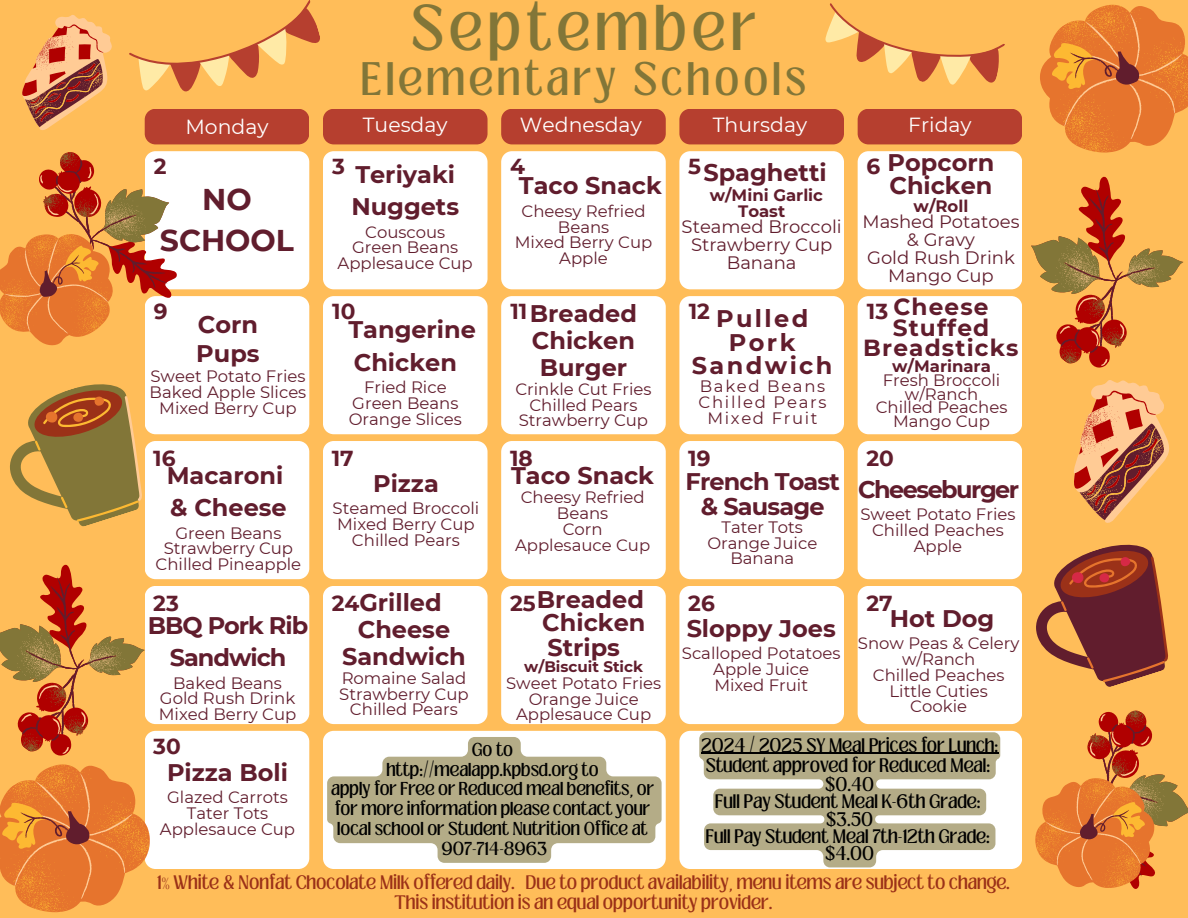
<style>
.page{position:relative;width:1188px;height:918px;background:#ffbd59}
.page>*{position:absolute;margin:0;border:0;box-sizing:border-box;transform-origin:0 0}
.t1{font:49.5px "Loubag";letter-spacing:.115em;color:#827638}
.t2{font:36px "Loubag";letter-spacing:.115em;color:#827638}
.t3{font:700 30px/41.7px "Montserrat";color:#611d2d;text-align:center}
.t4{font:700 24px/32.7px "Montserrat";color:#611d2d}
.t5{font:700 24px/24.8px "Montserrat";letter-spacing:-.035em;color:#611d2d;text-align:center}
.t6{font:700 24px/23.7px "Montserrat";letter-spacing:.1em;color:#611d2d;text-align:center}
.t7{font:700 24px/32.7px "Montserrat";letter-spacing:-.04em;color:#611d2d;text-align:center}
.t8{font:700 24px "Montserrat";letter-spacing:-.065em;color:#611d2d}
.t9{font:700 23.25px/20.2px "Montserrat";letter-spacing:.05em;color:#611d2d;text-align:center}
.t10{font:700 21.6px "Montserrat";color:#611d2d}
.t11{font:20.4px "Montserrat";color:#fff}
.t12{font:18px/18px "Montserrat";color:#611d2d;text-align:center}
.t13{font:16.5px/15.8px "Montserrat";color:#611d2d;text-align:center}
.t14{font:700 16.5px/15.8px "Montserrat";color:#611d2d;text-align:center}
.t15{font:16.5px/15.8px "Montserrat";letter-spacing:.1em;color:#611d2d;text-align:center}
.t16{font:700 15.15px "Montserrat";color:#611d2d}
.t17{font:15px/20.2px "Loubag";color:#9b3118;text-align:center}
.t18{font:15px/17.4px "Loubag";color:#000;text-align:center}
.t19{font:14.4px/19.6px "Loubag";color:#000;text-align:center}
.s1{font-size:21.6px}
</style>
<div class="page">
<div style="left:145px;top:109px;width:164px;height:35px;background:#b63f2f"></div>
<div style="left:323px;top:109px;width:165px;height:35px;background:#b63f2f"></div>
<div style="left:501px;top:109px;width:165px;height:35px;background:#b63f2f"></div>
<div style="left:679px;top:109px;width:165px;height:35px;background:#b63f2f"></div>
<div style="left:858px;top:109px;width:164px;height:35px;background:#b63f2f"></div>
<div style="left:323px;top:151px;width:165px;height:138px;background:#fff"></div>
<div style="left:323px;top:296px;width:165px;height:138px;background:#fff"></div>
<div style="left:501px;top:151px;width:165px;height:138px;background:#fff"></div>
<div style="left:501px;top:296px;width:165px;height:138px;background:#fff"></div>
<div style="left:679px;top:151px;width:165px;height:138px;background:#fff"></div>
<div style="left:679px;top:296px;width:165px;height:138px;background:#fff"></div>
<div style="left:858px;top:151px;width:164px;height:138px;background:#fff"></div>
<div style="left:858px;top:296px;width:164px;height:138px;background:#fff"></div>
<div style="left:323px;top:441px;width:165px;height:138px;background:#fff"></div>
<div style="left:501px;top:441px;width:165px;height:138px;background:#fff"></div>
<div style="left:679px;top:441px;width:165px;height:138px;background:#fff"></div>
<div style="left:858px;top:441px;width:164px;height:138px;background:#fff"></div>
<div style="left:323px;top:586px;width:165px;height:138px;background:#fff"></div>
<div style="left:501px;top:586px;width:165px;height:138px;background:#fff"></div>
<div style="left:679px;top:586px;width:165px;height:138px;background:#fff"></div>
<div style="left:858px;top:586px;width:164px;height:138px;background:#fff"></div>
<div style="left:323px;top:731px;width:343px;height:138px;background:#fff"></div>
<div style="left:679px;top:731px;width:343px;height:138px;background:#fff"></div>
<svg style="left:825px;top:3px;width:180px;height:82px"></svg>
<svg style="left:129px;top:0;width:191px;height:92px"></svg>
<svg style="left:1036px;top:544px;width:132px;height:143px"></svg>
<svg style="left:1031px;top:176px;width:152px;height:192px"></svg>
<svg style="left:1035px;top:710px;width:153px;height:179px"></svg>
<svg style="left:1040px;top:4px;width:148px;height:149px"></svg>
<svg style="left:1074px;top:380px;width:95px;height:143px"></svg>
<svg style="left:22px;top:15px;width:90px;height:115px"></svg>
<svg style="left:0;top:151px;width:309px;height:762px"></svg>
<svg style="left:327px;top:737px;width:335px;height:126px;background:#cac4aa"></svg>
<svg style="left:699px;top:732px;width:301px;height:135px;background:#c5bfa3"></svg>
<hr style="left:701px;top:753px;width:297px;height:1px;background:#000">
<h1 class="t1" style="left:411px;top:-10px;width:347px">September</h1>
<h2 class="t2" style="left:361px;top:51px;width:446px">Elementary Schools</h2>
<p class="t11" style="left:185px;top:112px;width:84px">Monday</p>
<p class="t11" style="left:520px;top:111px;width:123px">Wednesday</p>
<p class="t11" style="left:713px;top:111px;width:96px">Thursday</p>
<p class="t11" style="left:908px;top:111px;width:65px">Friday</p>
<p class="t11" style="left:363px;top:111px;width:86px">Tuesday</p>
<h3 class="t10" style="left:154px;top:151px;width:14px">2</h3>
<h3 class="t10" style="left:332px;top:151px;width:14px">3</h3>
<h3 class="t10" style="left:510px;top:151px;width:16px">4</h3>
<h3 class="t4" style="left:351px;top:156px;width:109px">Teriyaki<br>Nuggets</h3>
<p class="t13" style="left:338px;top:223px;width:137px">Couscous<br>Green Beans<br>Applesauce Cup</p>
<h3 class="t4" style="left:519px;top:168px;width:145px">Taco Snack</h3>
<p class="t13" style="left:515px;top:203px;width:139px">Cheesy Refried<br>Beans<br>Mixed Berry Cup<br>Apple</p>
<h3 class="t3" style="left:160px;top:177px;width:136px">NO<br>SCHOOL</h3>
<h3 class="t4" style="left:888px;top:149px;width:108px;line-height:23.7px">Popcorn<br>Chicken</h3>
<p class="t14" style="left:914px;top:198px;width:56px">w/Roll</p>
<p class="t12" style="left:862px;top:212px;width:158px">Mashed Potatoes &amp; Gravy<br>Gold Rush Drink<br>Mango Cup</p>
<h3 class="t10" style="left:688px;top:151px;width:14px">5</h3>
<h3 class="t10" style="left:867px;top:151px;width:15px">6</h3>
<h3 class="t4" style="left:703px;top:155px;width:125px">Spaghetti</h3>
<p class="t14" style="left:710px;top:187px;width:115px">w/Mini Garlic<br>Toast</p>
<p class="t12" style="left:682px;top:217px;width:162px">Steamed Broccoli<br>Strawberry Cup<br>Banana</p>
<h3 class="t9" style="left:863px;top:296px;width:157px">Cheese<br>Stuffed<br>Breadsticks</h3>
<p class="t14" style="left:892px;top:357px;width:100px">w/Marinara</p>
<p class="t13" style="left:876px;top:373px;width:133px;line-height:13.5px">Fresh Broccoli w/Ranch<br>Chilled Peaches<br>Mango Cup</p>
<h3 class="t10" style="left:154px;top:295px;width:15px">9</h3>
<h3 class="t10" style="left:332px;top:295px;width:25px">10</h3>
<h3 class="t10" style="left:510px;top:295px;width:18px">11</h3>
<h3 class="t10" style="left:689px;top:295px;width:23px">12</h3>
<h3 class="t10" style="left:867px;top:295px;width:23px">13</h3>
<h3 class="t4" style="left:530px;top:299px;width:108px;line-height:27px;text-align:center">Breaded<br>Chicken<br>Burger</h3>
<p class="t13" style="left:515px;top:381px;width:138px">Crinkle Cut Fries<br>Chilled Pears<br>Strawberry Cup</p>
<h3 class="t6" style="left:692px;top:305px;width:142px">Pulled<br>Pork<br>Sandwich</h3>
<p class="t15" style="left:699px;top:378px;width:129px">Baked Beans<br>Chilled Pears<br>Mixed Fruit</p>
<h3 class="t4" style="left:196px;top:308px;width:65px;line-height:29.2px">Corn<br>Pups</h3>
<p class="t13" style="left:150px;top:368px;width:158px">Sweet Potato Fries<br>Baked Apple Slices<br>Mixed Berry Cup</p>
<h3 class="t4" style="left:348px;top:312px;width:129px">Tangerine<br>Chicken</h3>
<p class="t13" style="left:349px;top:379px;width:115px">Fried Rice<br>Green Beans<br>Orange Slices</p>
<h3 class="t10" style="left:153px;top:443px;width:24px">16</h3>
<h3 class="t10" style="left:332px;top:443px;width:23px">17</h3>
<h3 class="t10" style="left:510px;top:443px;width:24px">18</h3>
<h3 class="t10" style="left:688px;top:443px;width:24px">19</h3>
<h3 class="t10" style="left:867px;top:443px;width:29px">20</h3>
<h3 class="t4" style="left:167px;top:458px;width:121px">Macaroni &amp; Cheese</h3>
<p class="t13" style="left:156px;top:524px;width:147px">Green Beans<br>Strawberry Cup<br>Chilled Pineapple</p>
<h3 class="t4" style="left:511px;top:458px;width:145px">Taco Snack</h3>
<p class="t13" style="left:515px;top:489px;width:137px">Cheesy Refried<br>Beans<br>Corn<br>Applesauce Cup</p>
<h3 class="t5" style="left:686px;top:468px;width:156px">French Toast &amp; Sausage</h3>
<p class="t13" style="left:707px;top:518px;width:111px">Tater Tots<br>Orange Juice<br>Banana</p>
<h3 class="t4" style="left:373px;top:466px;width:67px">Pizza</h3>
<p class="t13" style="left:333px;top:500px;width:148px">Steamed Broccoli<br>Mixed Berry Cup<br>Chilled Pears</p>
<h3 class="t8" style="left:858px;top:472px;width:163px">Cheeseburger</h3>
<p class="t13" style="left:860px;top:506px;width:157px">Sweet Potato Fries<br>Chilled Peaches<br>Apple</p>
<h3 class="t4" style="left:537px;top:586px;width:110px;line-height:24.2px;text-align:justify">Breaded Chicken Strips</h3>
<p class="t16" style="left:524px;top:656px;width:120px">w/Biscuit Stick</p>
<p class="t13" style="left:506px;top:674px;width:157px">Sweet Potato Fries<br>Orange Juice<br>Applesauce Cup</p>
<h3 class="t4" style="left:332px;top:585px;width:111px"><span class="s1">24</span>Grilled</h3>
<h3 class="t4" style="left:358px;top:612px;width:94px">Cheese</h3>
<h3 class="t4" style="left:342px;top:639px;width:125px">Sandwich</h3>
<p class="t13" style="left:339px;top:670px;width:131px">Romaine Salad<br>Strawberry Cup<br>Chilled Pears</p>
<h3 class="t10" style="left:153px;top:588px;width:27px">23</h3>
<h3 class="t10" style="left:510px;top:588px;width:27px">25</h3>
<h3 class="t10" style="left:688px;top:588px;width:28px">26</h3>
<h3 class="t10" style="left:867px;top:588px;width:28px">27</h3>
<h3 class="t4" style="left:890px;top:601px;width:106px">Hot Dog</h3>
<p class="t13" style="left:858px;top:635px;width:163px">Snow Peas &amp; Celery w/Ranch<br>Chilled Peaches<br>Little Cuties<br>Cookie</p>
<h3 class="t7" style="left:148px;top:608px;width:162px">BBQ Pork Rib<br>Sandwich</h3>
<p class="t13" style="left:159px;top:674px;width:139px">Baked Beans<br>Gold Rush Drink<br>Mixed Berry Cup</p>
<h3 class="t4" style="left:687px;top:611px;width:151px">Sloppy Joes</h3>
<p class="t13" style="left:682px;top:645px;width:160px">Scalloped Potatoes<br>Apple Juice<br>Mixed Fruit</p>
<p class="t19" style="left:331px;top:740px;width:324px">Go to<br>http://mealapp.kpbsd.org to<br>apply for Free or Reduced meal benefits, or for more information please contact your local school or Student Nutrition Office at<br>907-714-8963</p>
<p class="t18" style="left:701px;top:736px;width:299px;line-height:20.4px">2024 / 2025 SY Meal Prices for Lunch:<br>Student approved for Reduced Meal:</p>
<h3 class="t10" style="left:153px;top:730px;width:29px">30</h3>
<h3 class="t4" style="left:167px;top:755px;width:122px">Pizza Boli</h3>
<p class="t13" style="left:160px;top:789px;width:137px">Glazed Carrots<br>Tater Tots<br>Applesauce Cup</p>
<p class="t18" style="left:706px;top:776px;width:285px">$0.40<br>Full Pay Student Meal K-6th Grade: $3.50<br>Full Pay Student Meal 7th-12th Grade: $4.00</p>
<p class="t17" style="left:157px;top:873px;width:854px">1% White &amp; Nonfat Chocolate Milk offered daily. Due to product availability, menu items are subject to change.<br>This institution is an equal opportunity provider.</p>
</div>
